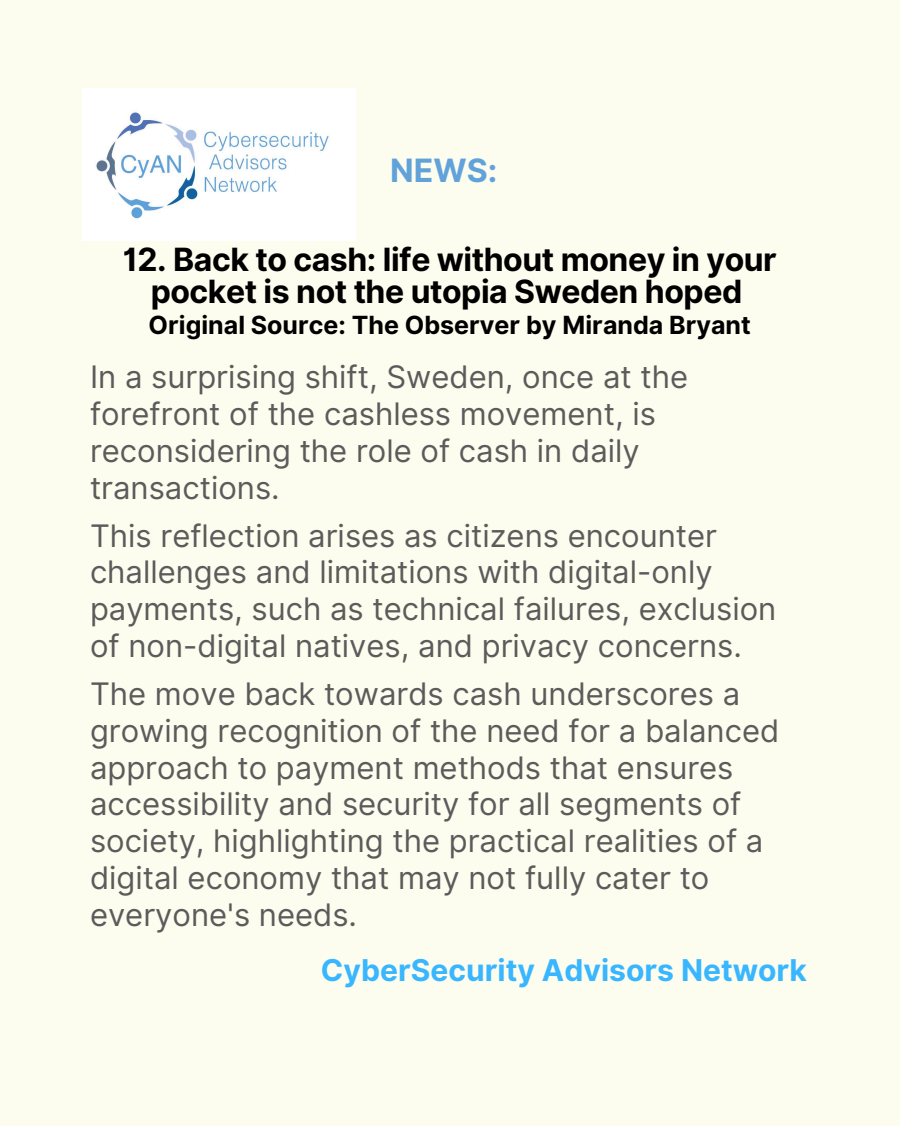
<style>
.page{position:relative;width:900px;height:1126px;background:#fff}
.page>*{position:absolute;margin:0;border:0;box-sizing:border-box;transform-origin:0 0}
.t1{font:700 32.1px "Inter";color:#62a2db}
.t2{font:700 32px/31.7px "Inter";letter-spacing:-.015em;color:#000;text-align:center}
.t3{font:31px/36.8px "Inter";color:#5b5b5b}
.t4{font:700 30px "Inter";color:#38b6ff}
.t5{font:700 25px "Inter";color:#000}
</style>
<div class="page">
<div style="left:0;top:0;width:900px;height:1125px;background:#fcfdee"></div>
<img style="left:82px;top:89px;width:274px;height:151px">
<p class="t1" style="left:390px;top:151px;width:109px">NEWS:</p>
<p class="t2" style="left:123px;top:244px;width:656px">12. Back to cash: life without money in your pocket is not the utopia Sweden hoped</p>
<p class="t5" style="left:149px;top:309px;width:604px">Original Source: The Observer by Miranda Bryant</p>
<p class="t3" style="left:90px;top:358px;width:600px">In a surprising shift, Sweden, once at the forefront of the cashless movement, is reconsidering the role of cash in daily transactions.</p>
<p class="t3" style="left:90px;top:516px;width:688px">This reflection arises as citizens encounter challenges and limitations with digital-only payments, such as technical failures, exclusion of non-digital natives, and privacy concerns.</p>
<p class="t3" style="left:90px;top:675px;width:691px">The move back towards cash underscores a growing recognition of the need for a balanced approach to payment methods that ensures accessibility and security for all segments of society, highlighting the practical realities of a digital economy that may not fully cater to everyone's needs.</p>
<p class="t4" style="left:321px;top:951px;width:488px">CyberSecurity Advisors Network</p>
</div>
